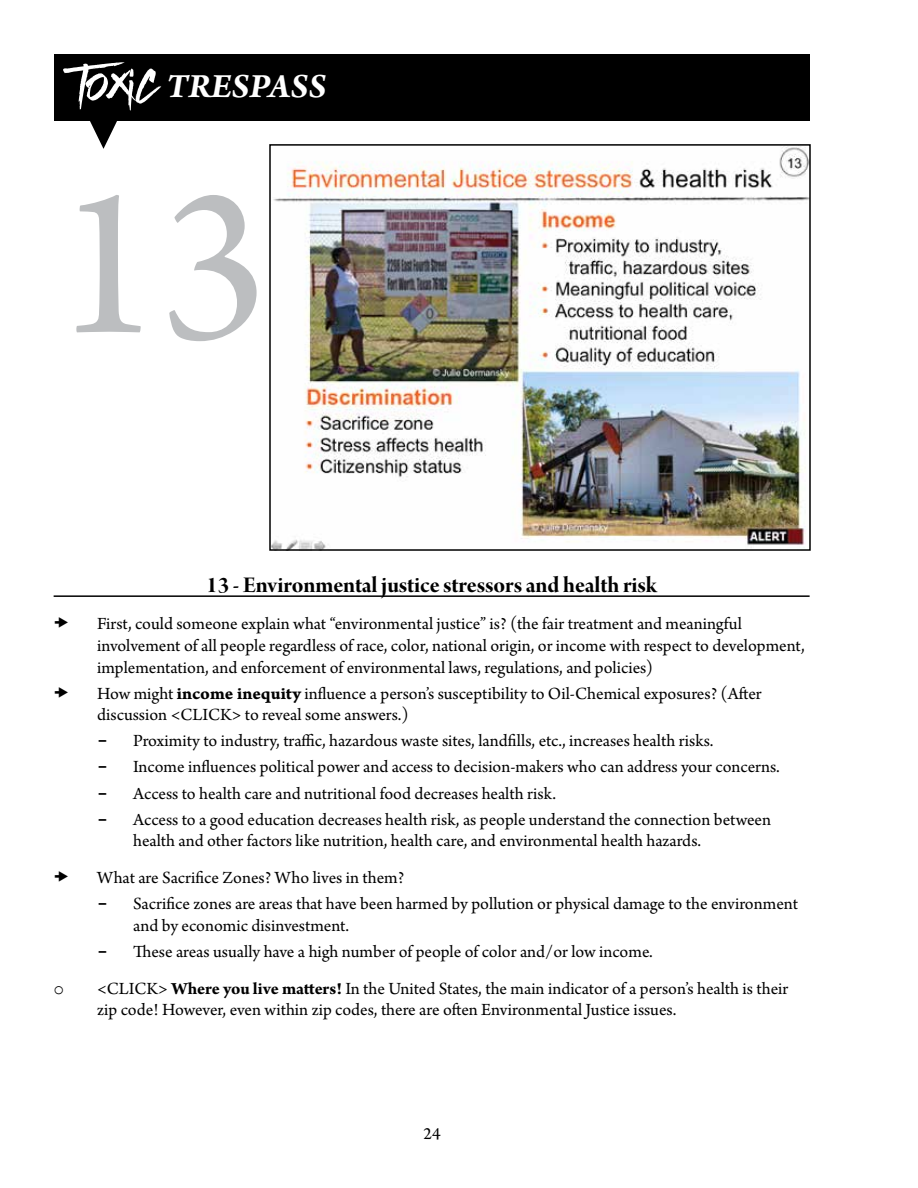
<style>
.page{position:relative;width:918px;height:1188px;background:#fff}
.page>*{position:absolute;margin:0;border:0;box-sizing:border-box;transform-origin:0 0}
.t1{font:225px "Arno Pro";color:#bcbec0}
.t2{font:italic 700 36px "Arno Pro";color:#fff}
.t3{font:24px "Arno Pro Bold Display";letter-spacing:-.005em;color:#000}
.t4{font:18px/21.6px "Arno Pro";color:#000}
.t5{font:18px "Courier New";color:#000}
.s1{font-family:"Sickamore";font-weight:400;font-style:normal;font-size:54px}
.s2{font-family:"Arno Pro Bold Caption"}
.s3{font-family:"Courier New";font-weight:700}
.s4{font-weight:700}
</style>
<div class="page">
<div style="left:54px;top:54px;width:756px;height:67px;background:#000"></div>
<svg style="left:90px;top:121px;width:27px;height:28px"></svg>
<hr style="left:54px;top:595px;width:756px;height:2px;background:#000">
<img style="left:272px;top:147px;width:536px;height:401px">
<div style="left:269px;top:144px;width:542px;height:407px;border:2px solid #000"></div>
<h2 class="t2" style="left:76px;top:65px;width:251px"><span class="s1">Toxic</span> TRESPASS</h2>
<h1 class="t1" style="left:54px;top:136px;width:216px">13</h1>
<h3 class="t3" style="left:206px;top:572px;width:453px">13 - Environmental justice stressors and health risk</h3>
<p class="t4" style="left:97px;top:614px;width:709px">First, could someone explain what “environmental justice” is? (the fair treatment and meaningful involvement of all people regardless of race, color, national origin, or income with respect to development, implementation, and enforcement of environmental laws, regulations, and policies)</p>
<p class="t4" style="left:97px;top:683px;width:666px">How might <span class="s2">income inequity</span> influence a person’s susceptibility to Oil-Chemical exposures? (After discussion &lt;CLICK&gt; to reveal some answers.)</p>
<p class="t4" style="left:97px;top:731px;width:618px"><span class="s3">-</span> Proximity to industry, traffic, hazardous waste sites, landfills, etc., increases health risks.</p>
<p class="t4" style="left:97px;top:757px;width:684px"><span class="s3">-</span> Income influences political power and access to decision-makers who can address your concerns.</p>
<p class="t4" style="left:97px;top:783px;width:460px"><span class="s3">-</span> Access to health care and nutritional food decreases health risk.</p>
<p class="t4" style="left:133px;top:809px;width:639px;text-indent:-36px"><span class="s3">-</span> Access to a good education decreases health risk, as people understand the connection between health and other factors like nutrition, health care, and environmental health hazards.</p>
<p class="t4" style="left:97px;top:868px;width:309px">What are Sacrifice Zones? Who lives in them?</p>
<p class="t4" style="left:133px;top:894px;width:666px;text-indent:-36px"><span class="s3">-</span> Sacrifice zones are areas that have been harmed by pollution or physical damage to the environment and by economic disinvestment.</p>
<p class="t4" style="left:97px;top:942px;width:557px"><span class="s3">-</span> These areas usually have a high number of people of color and/or low income.</p>
<p class="t5" style="left:54px;top:977px;width:12px">o</p>
<p class="t4" style="left:97px;top:979px;width:693px">&lt;CLICK&gt; <span class="s4">Where you live matters!</span> In the United States, the main indicator of a person’s health is their zip code! However, even within zip codes, there are often Environmental Justice issues.</p>
<p class="t4" style="left:423px;top:1123px;width:19px">24</p>
</div>
